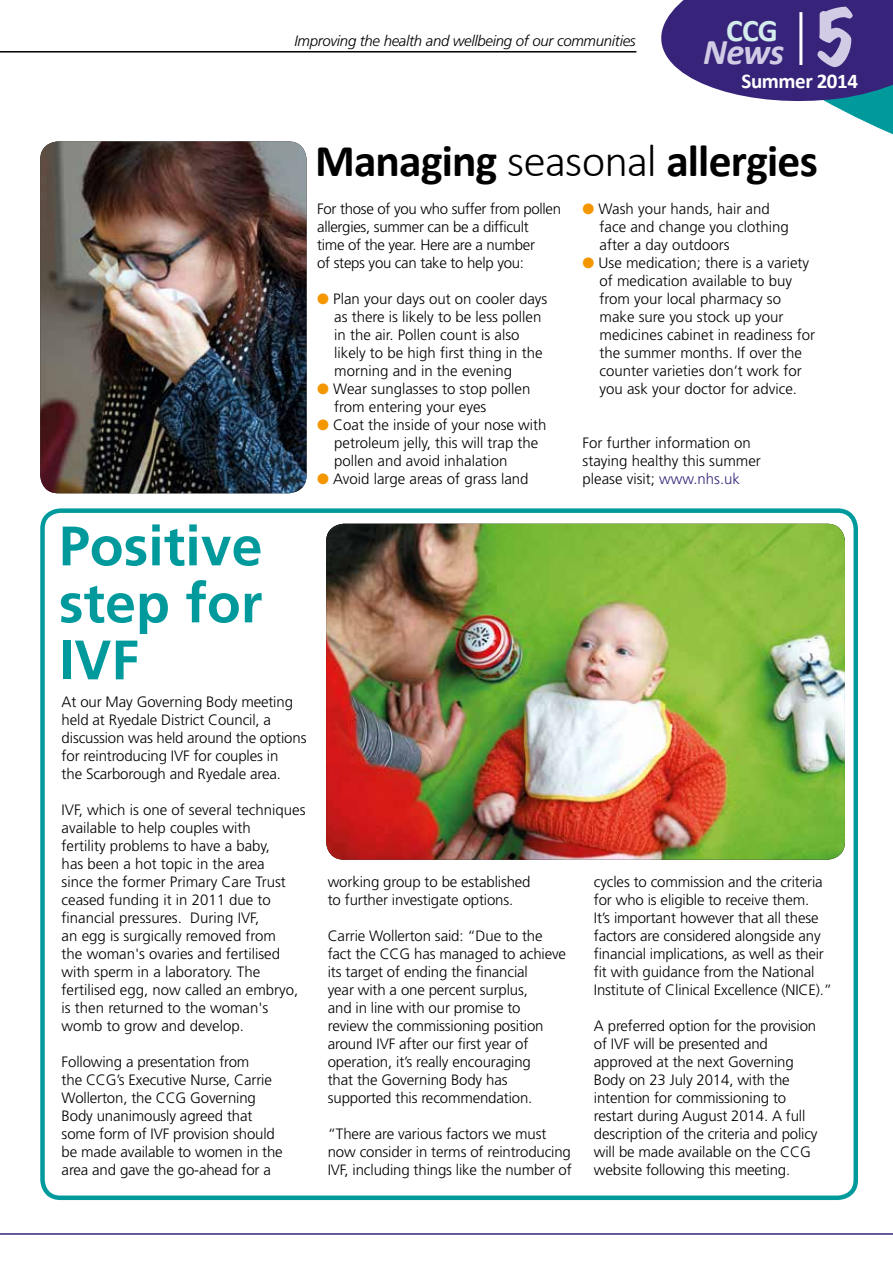
<style>
.page{position:relative;width:893px;height:1263px;background:#fff}
.page>*{position:absolute;margin:0;border:0;box-sizing:border-box;transform-origin:0 0}
.t1{font:expanded 66px "Marker Felt";color:#d1cbe5}
.t2{font:700 55.5px/57px "Frutiger LT Std";color:#009a9d;text-align:justify}
.t3{font:700 45.45px "Calibri";letter-spacing:-.02em;color:#000}
.t4{font:italic 700 36.45px "Calibri";color:#d1cbe5}
.t5{font:700 31.5px "Calibri";color:#d5eced}
.t6{font:700 21px "Calibri";letter-spacing:-.02em;color:#fff}
.t7{font:300 15px/18px "Frutiger LT Std";letter-spacing:-.01em;color:#000}
.t8{font:italic 300 15px "Frutiger LT Std";letter-spacing:-.02em;color:#000}
.s1{font-weight:300}
.s2{color:#f49600}
.s3{color:#37247a}
</style>
<div class="page">
<svg style="left:636px;top:51px;width:257px;height:84px"></svg>
<svg style="left:656px;top:0;width:237px;height:109px"></svg>
<hr style="left:799px;top:12px;width:3px;height:53px;background:#fff">
<hr style="left:0;top:51px;width:636px;height:2px;background:#000">
<hr style="left:0;top:1233px;width:893px;height:2px;background:#37247a">
<div style="left:40px;top:508px;width:818px;height:692px;border:4px solid #009a9d;border-radius:18px"></div>
<img style="left:326px;top:524px;width:519px;height:336px">
<img style="left:40px;top:141px;width:267px;height:352px">
<p class="t8" style="left:295px;top:32px;width:343px">Improving the health and wellbeing of our communities</p>
<h3 class="t5" style="left:726px;top:11px;width:53px">CCG</h3>
<h3 class="t4" style="left:703px;top:30px;width:82px">News</h3>
<h1 class="t1" style="left:814px;top:-15px;width:44px">5</h1>
<h3 class="t6" style="left:741px;top:68px;width:118px">Summer 2014</h3>
<h3 class="t3" style="left:315px;top:132px;width:504px">Managing <span class="s1">seasonal</span> allergies</h3>
<p class="t7" style="left:317px;top:200px;width:245px">For those of you who suffer from pollen allergies, summer can be a difficult<br>time of the year. Here are a number<br>of steps you can take to help you:</p>
<p class="t7" style="left:334px;top:290px;width:215px;text-indent:-17px"><span class="s2">●</span> Plan your days out on cooler days as there is likely to be less pollen in the air. Pollen count is also likely to be high first thing in the morning and in the evening</p>
<p class="t7" style="left:334px;top:380px;width:198px;text-indent:-17px"><span class="s2">●</span> Wear sunglasses to stop pollen from entering your eyes</p>
<p class="t7" style="left:334px;top:416px;width:214px;text-indent:-17px"><span class="s2">●</span> Coat the inside of your nose with petroleum jelly, this will trap the pollen and avoid inhalation</p>
<p class="t7" style="left:317px;top:470px;width:213px"><span class="s2">●</span> Avoid large areas of grass land</p>
<p class="t7" style="left:600px;top:200px;width:191px;text-indent:-17px"><span class="s2">●</span> Wash your hands, hair and face and change you clothing after a day outdoors</p>
<p class="t7" style="left:600px;top:254px;width:217px;text-indent:-17px"><span class="s2">●</span> Use medication; there is a variety of medication available to buy from your local pharmacy so make sure you stock up your medicines cabinet in readiness for the summer months. If over the counter varieties don’t work for you ask your doctor for advice.</p>
<p class="t7" style="left:583px;top:434px;width:180px">For further information on staying healthy this summer please visit; <span class="s3">www.nhs.uk</span></p>
<h2 class="t2" style="left:59px;top:518px;width:205px">Positive step for IVF</h2>
<p class="t7" style="left:62px;top:693px;width:246px">At our May Governing Body meeting held at Ryedale District Council, a discussion was held around the options for reintroducing IVF for couples in<br>the Scarborough and Ryedale area.</p>
<p class="t7" style="left:62px;top:801px;width:245px">IVF, which is one of several techniques available to help couples with<br>fertility problems to have a baby,<br>has been a hot topic in the area<br>since the former Primary Care Trust ceased funding it in 2011 due to financial pressures. During IVF,<br>an egg is surgically removed from<br>the woman's ovaries and fertilised with sperm in a laboratory. The fertilised egg, now called an embryo, is then returned to the woman's womb to grow and develop.</p>
<p class="t7" style="left:62px;top:1053px;width:223px">Following a presentation from<br>the CCG’s Executive Nurse, Carrie<br>Wollerton, the CCG Governing<br>Body unanimously agreed that some form of IVF provision should be made available to women in the area and gave the go-ahead for a</p>
<p class="t7" style="left:328px;top:873px;width:204px">working group to be established to further investigate options.</p>
<p class="t7" style="left:328px;top:927px;width:240px">Carrie Wollerton said: “Due to the fact the CCG has managed to achieve its target of ending the financial<br>year with a one percent surplus,<br>and in line with our promise to<br>review the commissioning position around IVF after our first year of operation, it’s really encouraging<br>that the Governing Body has supported this recommendation.</p>
<p class="t7" style="left:328px;top:1125px;width:245px">“There are various factors we must now consider in terms of reintroducing<br>IVF, including things like the number of</p>
<p class="t7" style="left:594px;top:873px;width:240px">cycles to commission and the criteria for who is eligible to receive them.<br>It’s important however that all these factors are considered alongside any financial implications, as well as their fit with guidance from the National Institute of Clinical Excellence (NICE).”</p>
<p class="t7" style="left:594px;top:1017px;width:225px">A preferred option for the provision of IVF will be presented and approved at the next Governing<br>Body on 23 July 2014, with the intention for commissioning to restart during August 2014. A full description of the criteria and policy will be made available on the CCG website following this meeting.</p>
</div>
